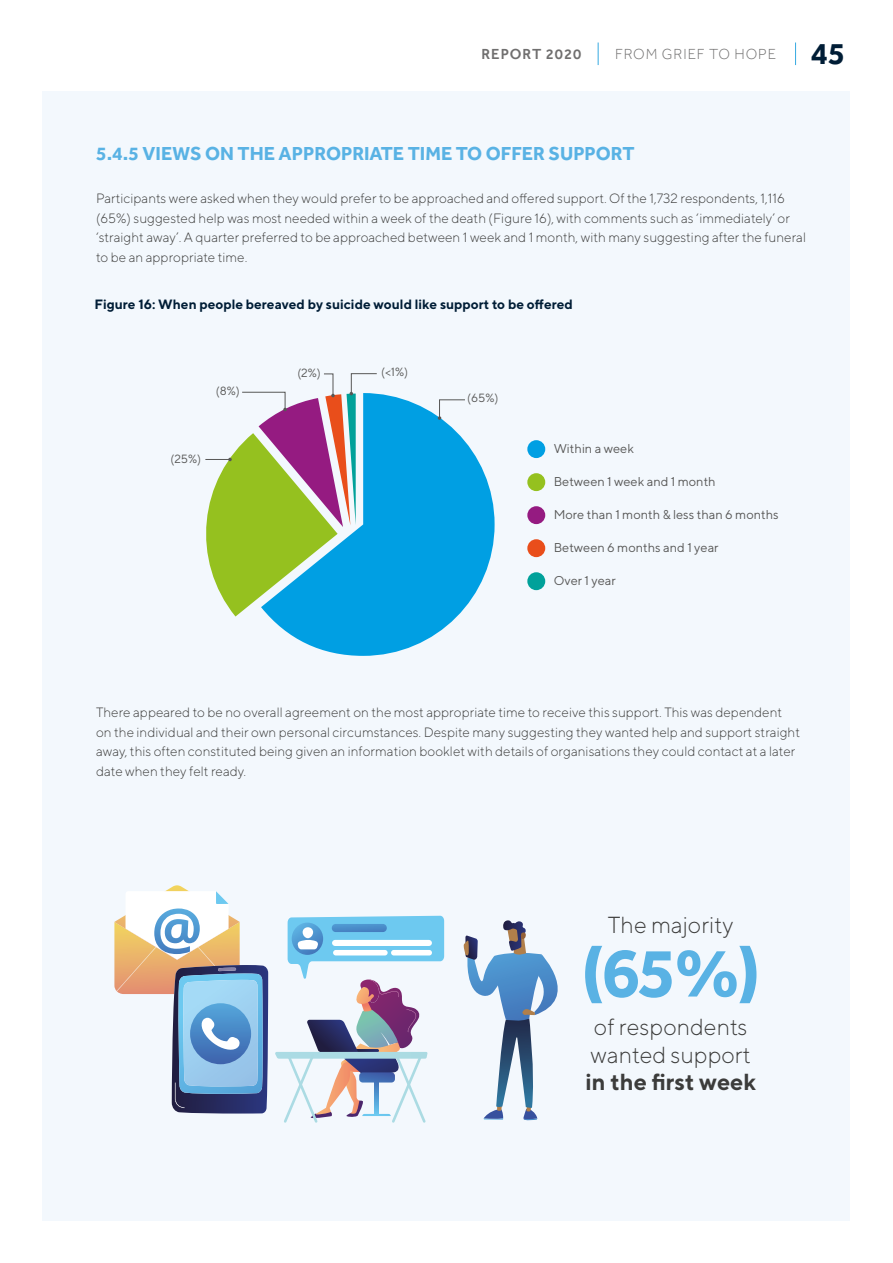
<style>
.page{position:relative;width:893px;height:1263px;background:#fff}
.page>*{position:absolute;margin:0;border:0;box-sizing:border-box;transform-origin:0 0}
.t1{font:700 71.85px "Effra";color:#59b2e4}
.t2{font:300 23.25px/27.9px "TT Norms";color:#3c3c3b}
.t3{font:700 23.25px "TT Norms";color:#3c3c3b}
.t4{font:700 19.5px "Effra";color:#59b2e4}
.t5{font:300 15px "Effra";letter-spacing:.06em;color:#706f6f}
.t6{font:500 15px "Effra";letter-spacing:.06em;color:#706f6f}
.t7{font:300 13.5px/19.5px "TT Norms";color:#3c3c3b}
.t8{font:700 13.5px "TT Norms";color:#001d36}
.t9{font:12.75px "TT Norms";color:#575756}
.t10{font:11.85px "TT Norms";color:#575756}
.s1{font-weight:700;font-size:31.5px;color:#001d36}
</style>
<div class="page">
<svg style="left:795px;top:43px;width:1px;height:22px"></svg>
<svg style="left:598px;top:43px;width:1px;height:22px"></svg>
<div style="left:43px;top:91px;width:807px;height:1129px;background:#f3f8fd"></div>
<div style="left:527px;top:440px;width:18px;height:18px;background:#009fe3;border-radius:50%"></div>
<div style="left:527px;top:473px;width:18px;height:18px;background:#95c11f;border-radius:50%"></div>
<div style="left:527px;top:506px;width:18px;height:18px;background:#951b81;border-radius:50%"></div>
<div style="left:527px;top:539px;width:18px;height:18px;background:#e94e1b;border-radius:50%"></div>
<div style="left:527px;top:572px;width:18px;height:18px;background:#00a19a;border-radius:50%"></div>
<svg style="left:269px;top:393px;width:226px;height:263px;fill:#009fe3"></svg>
<svg style="left:205px;top:373px;width:172px;height:243px"></svg>
<svg style="left:438px;top:399px;width:27px;height:21px"></svg>
<svg style="left:463px;top:920px;width:95px;height:200px"></svg>
<svg style="left:275px;top:916px;width:169px;height:207px"></svg>
<svg style="left:114px;top:885px;width:154px;height:228px"></svg>
<p class="t6" style="left:482px;top:45px;width:101px">REPORT 2020</p>
<p class="t5" style="left:615px;top:45px;width:232px">FROM GRIEF TO HOPE <span class="s1">45</span></p>
<h3 class="t4" style="left:96px;top:142px;width:540px">5.4.5 VIEWS ON THE APPROPRIATE TIME TO OFFER SUPPORT</h3>
<p class="t7" style="left:96px;top:189px;width:711px">Participants were asked when they would prefer to be approached and offered support. Of the 1,732 respondents, 1,116 (65%) suggested help was most needed within a week of the death (Figure 16), with comments such as ‘immediately’ or ‘straight away’. A quarter preferred to be approached between 1 week and 1 month, with many suggesting after the funeral to be an appropriate time.</p>
<p class="t8" style="left:94px;top:295px;width:480px">Figure 16: When people bereaved by suicide would like support to be offered</p>
<p class="t10" style="left:216px;top:384px;width:26px">(8%)</p>
<p class="t10" style="left:170px;top:451px;width:32px">(25%)</p>
<p class="t10" style="left:297px;top:365px;width:25px">(2%)</p>
<p class="t10" style="left:381px;top:364px;width:29px">(&lt;1%)</p>
<p class="t10" style="left:467px;top:391px;width:33px">(65%)</p>
<p class="t9" style="left:554px;top:441px;width:82px">Within a week</p>
<p class="t9" style="left:554px;top:474px;width:164px">Between 1 week and 1 month</p>
<p class="t9" style="left:554px;top:507px;width:227px">More than 1 month &amp; less than 6 months</p>
<p class="t9" style="left:554px;top:540px;width:167px">Between 6 months and 1 year</p>
<p class="t9" style="left:554px;top:573px;width:64px">Over 1 year</p>
<p class="t7" style="left:96px;top:702px;width:705px">There appeared to be no overall agreement on the most appropriate time to receive this support. This was dependent on the individual and their own personal circumstances. Despite many suggesting they wanted help and support straight away, this often constituted being given an information booklet with details of organisations they could contact at a later date when they felt ready.</p>
<h2 class="t2" style="left:608px;top:910px;width:127px">The majority</h2>
<h1 class="t1" style="left:581px;top:929px;width:181px">(65%)</h1>
<h2 class="t2" style="left:591px;top:1012px;width:162px">of respondents wanted support</h2>
<h2 class="t3" style="left:585px;top:1067px;width:172px">in the first week</h2>
</div>
